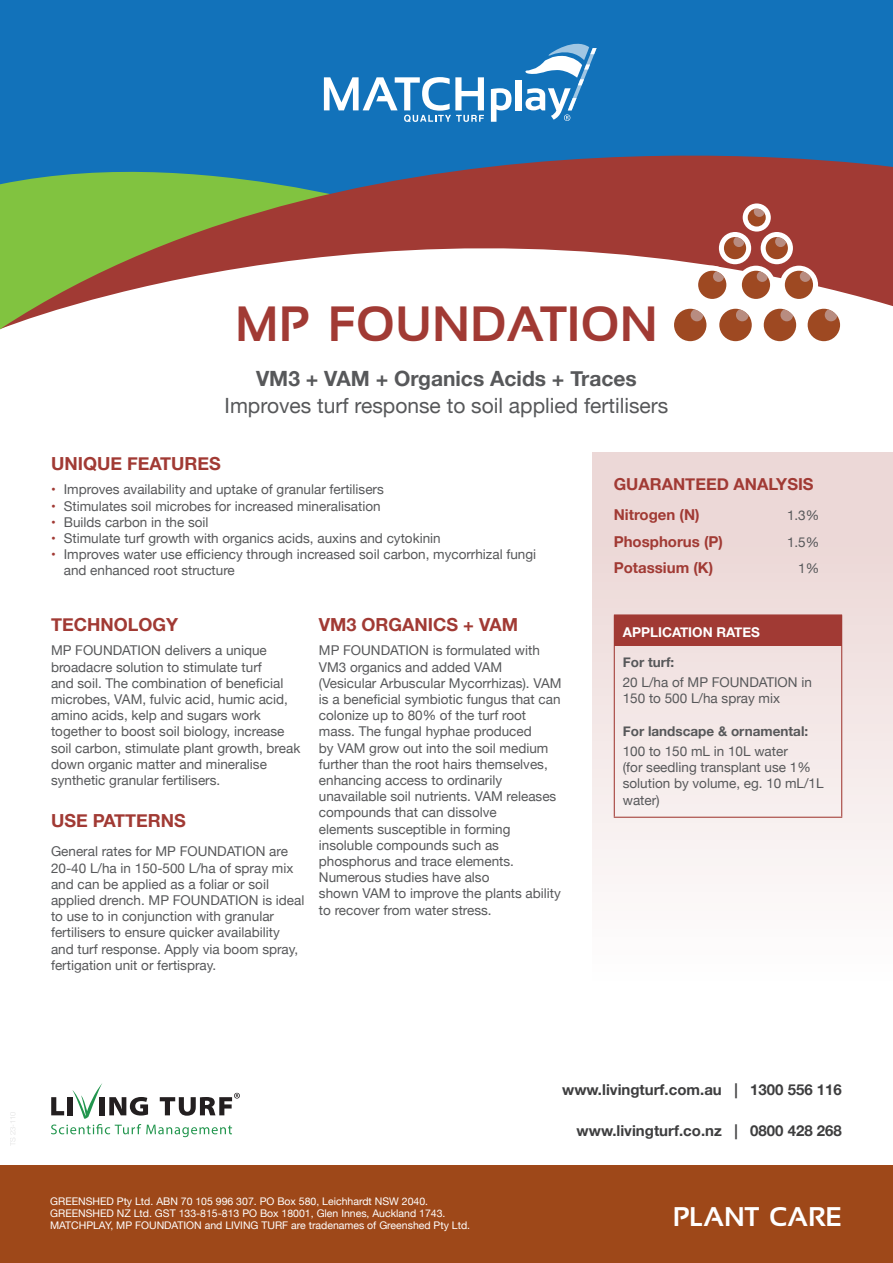
<style>
.page{position:relative;width:893px;height:1263px;background:#fff}
.page>*{position:absolute;margin:0;border:0;box-sizing:border-box;transform-origin:0 0}
.t1{font:700 49.5px "Sansation";color:#a13a34}
.t2{font:700 27px "Sansation";color:#fff}
.t3{font:21px "Helvetica Neue";color:#57585a}
.t4{font:700 21px "Helvetica Neue";color:#57585a}
.t5{font:700 18px "Helvetica Neue";color:#a13a34}
.t6{font:700 16.5px "Helvetica Neue";color:#a13a34}
.t7{font:700 15px "Helvetica Neue";color:#3e3e3f}
.t8{font:700 15px "Helvetica Neue";color:#a13a34}
.t9{font:13.5px/16.2px "Helvetica Neue";color:#57585a}
.t10{font:700 13.5px "Helvetica Neue";color:#57585a}
.t11{font:700 13.5px "Helvetica Neue";color:#fff}
.t12{font:10.5px/12px "Helvetica Neue";color:#fff}
.s1{font-weight:700;color:#a13a34}
</style>
<div class="page">
<div style="left:592px;top:452px;width:301px;height:540px;background:linear-gradient(to bottom,#e9d2d1,#fefdfd)"></div>
<div style="left:0;top:0;width:893px;height:198px;background:#1272ba"></div>
<svg style="left:0;top:85px;width:893px;height:244px"></svg>
<svg style="left:491px;top:88px;width:20px;height:34px"></svg>
<div style="left:516px;top:80px;width:6px;height:30px;background:#fff"></div>
<svg style="left:324px;top:77px;width:160px;height:45px"></svg>
<svg style="left:525px;top:44px;width:72px;height:77px"></svg>
<div style="left:0;top:1165px;width:893px;height:98px;background:#9e4819"></div>
<svg style="left:51px;top:1083px;width:189px;height:54px"></svg>
<svg style="left:743px;top:203px;width:28px;height:29px"></svg>
<div style="left:748px;top:208px;width:18px;height:18px;background:#9e4922;border-radius:50%"></div>
<div style="left:719px;top:232px;width:32px;height:32px;background:#fff;border-radius:50%"></div>
<div style="left:724px;top:237px;width:22px;height:22px;background:#9e4922;border-radius:50%"></div>
<svg style="left:761px;top:232px;width:32px;height:32px"></svg>
<div style="left:766px;top:237px;width:22px;height:22px;background:#9e4922;border-radius:50%"></div>
<div style="left:693px;top:266px;width:38px;height:38px;background:#fff;border-radius:50%"></div>
<div style="left:698px;top:271px;width:28px;height:28px;background:#9e4922;border-radius:50%"></div>
<div style="left:737px;top:266px;width:38px;height:38px;background:#fff;border-radius:50%"></div>
<div style="left:742px;top:271px;width:28px;height:28px;background:#9e4922;border-radius:50%"></div>
<div style="left:780px;top:266px;width:38px;height:38px;background:#fff;border-radius:50%"></div>
<div style="left:785px;top:271px;width:28px;height:28px;background:#9e4922;border-radius:50%"></div>
<div style="left:668px;top:303px;width:44px;height:44px;background:#fff;border-radius:50%"></div>
<div style="left:674px;top:309px;width:32px;height:32px;background:#9e4922;border-radius:50%"></div>
<div style="left:713px;top:303px;width:44px;height:44px;background:#fff;border-radius:50%"></div>
<div style="left:719px;top:309px;width:33px;height:32px;background:#9e4922;border-radius:50%"></div>
<div style="left:758px;top:303px;width:44px;height:44px;background:#fff;border-radius:50%"></div>
<div style="left:764px;top:309px;width:32px;height:32px;background:#9e4922;border-radius:50%"></div>
<div style="left:802px;top:303px;width:44px;height:44px;background:#fff;border-radius:50%"></div>
<div style="left:808px;top:309px;width:32px;height:32px;background:#9e4922;border-radius:50%"></div>
<svg style="left:754px;top:206px;width:11px;height:11px"></svg>
<svg style="left:775px;top:236px;width:11px;height:11px"></svg>
<svg style="left:733px;top:237px;width:11px;height:10px"></svg>
<svg style="left:757px;top:271px;width:11px;height:11px"></svg>
<svg style="left:713px;top:271px;width:11px;height:11px"></svg>
<svg style="left:800px;top:271px;width:11px;height:11px"></svg>
<svg style="left:736px;top:309px;width:12px;height:12px"></svg>
<svg style="left:691px;top:309px;width:12px;height:12px"></svg>
<svg style="left:780px;top:309px;width:13px;height:12px"></svg>
<svg style="left:825px;top:309px;width:12px;height:12px"></svg>
<div style="left:614px;top:615px;width:228px;height:30px;background:#a13a34"></div>
<hr style="left:614px;top:614px;width:228px;height:1px;background:#a13a34">
<hr style="left:614px;top:645px;width:228px;height:1px;background:#a13a34">
<hr style="left:614px;top:646px;width:1px;height:171px;background:#a13a34">
<hr style="left:841px;top:646px;width:1px;height:171px;background:#a13a34">
<hr style="left:614px;top:817px;width:228px;height:1px;background:#a13a34">
<p class="t1" style="left:235px;top:296px;width:424px">MP FOUNDATION</p>
<p class="t4" style="left:256px;top:362px;width:382px">VM3 + VAM + Organics Acids + Traces</p>
<p class="t3" style="left:225px;top:391px;width:445px">Improves turf response to soil applied fertilisers</p>
<p class="t5" style="left:51px;top:449px;width:171px">UNIQUE FEATURES</p>
<p class="t9" style="left:51px;top:482px;width:334px"><span class="s1">•</span> Improves availability and uptake of granular fertilisers</p>
<p class="t9" style="left:51px;top:498px;width:331px"><span class="s1">•</span> Stimulates soil microbes for increased mineralisation</p>
<p class="t9" style="left:51px;top:515px;width:159px"><span class="s1">•</span> Builds carbon in the soil</p>
<p class="t9" style="left:51px;top:531px;width:391px"><span class="s1">•</span> Stimulate turf growth with organics acids, auxins and cytokinin</p>
<p class="t9" style="left:64px;top:547px;width:474px;text-indent:-13px"><span class="s1">•</span> Improves water use efficiency through increased soil carbon, mycorrhizal fungi and enhanced root structure</p>
<p class="t5" style="left:51px;top:610px;width:129px">TECHNOLOGY</p>
<p class="t9" style="left:51px;top:643px;width:251px">MP FOUNDATION delivers a unique broadacre solution to stimulate turf<br>and soil. The combination of beneficial microbes, VAM, fulvic acid, humic acid, amino acids, kelp and sugars work together to boost soil biology, increase soil carbon, stimulate plant growth, break down organic matter and mineralise synthetic granular fertilisers.</p>
<p class="t5" style="left:51px;top:807px;width:136px">USE PATTERNS</p>
<p class="t9" style="left:51px;top:844px;width:255px">General rates for MP FOUNDATION are 20-40 L/ha in 150-500 L/ha of spray mix and can be applied as a foliar or soil applied drench. MP FOUNDATION is ideal to use to in conjunction with granular fertilisers to ensure quicker availability and turf response. Apply via boom spray, fertigation unit or fertispray.</p>
<p class="t5" style="left:319px;top:610px;width:201px">VM3 ORGANICS + VAM</p>
<p class="t9" style="left:319px;top:643px;width:223px">MP FOUNDATION is formulated with</p>
<p class="t9" style="left:319px;top:659px;width:244px">VM3 organics and added VAM (Vesicular Arbuscular Mycorrhizas). VAM is a beneficial symbiotic fungus that can</p>
<p class="t9" style="left:319px;top:708px;width:239px">colonize up to 80% of the turf root mass. The fungal hyphae produced<br>by VAM grow out into the soil medium further than the root hairs themselves, enhancing access to ordinarily unavailable soil nutrients. VAM releases compounds that can dissolve</p>
<p class="t9" style="left:319px;top:821px;width:197px">elements susceptible in forming insoluble compounds such as phosphorus and trace elements.<br>Numerous studies have also</p>
<p class="t9" style="left:319px;top:886px;width:243px">shown VAM to improve the plants ability</p>
<p class="t9" style="left:319px;top:902px;width:174px">to recover from water stress.</p>
<p class="t6" style="left:614px;top:471px;width:201px">GUARANTEED ANALYSIS</p>
<p class="t8" style="left:614px;top:503px;width:87px">Nitrogen (N)</p>
<p class="t9" style="left:787px;top:508px;width:34px">1.3%</p>
<p class="t8" style="left:614px;top:530px;width:111px">Phosphorus (P)</p>
<p class="t9" style="left:787px;top:535px;width:34px">1.5%</p>
<p class="t8" style="left:614px;top:556px;width:101px">Potassium (K)</p>
<p class="t9" style="left:798px;top:561px;width:23px">1%</p>
<p class="t11" style="left:623px;top:621px;width:139px">APPLICATION RATES</p>
<p class="t10" style="left:623px;top:651px;width:53px">For turf:</p>
<p class="t9" style="left:623px;top:675px;width:191px">20 L/ha of MP FOUNDATION in</p>
<p class="t9" style="left:623px;top:691px;width:159px">150 to 500 L/ha spray mix</p>
<p class="t10" style="left:623px;top:720px;width:187px">For landscape &amp; ornamental:</p>
<p class="t9" style="left:623px;top:744px;width:167px">100 to 150 mL in 10L water</p>
<p class="t9" style="left:623px;top:760px;width:202px">(for seedling transplant use 1% solution by volume, eg. 10 mL/1L water)</p>
<p class="t7" style="left:562px;top:1078px;width:281px">www.livingturf.com.au | 1300 556 116</p>
<p class="t12" style="left:50px;top:1196px;width:379px">GREENSHED Pty Ltd. ABN 70 105 996 307. PO Box 580, Leichhardt NSW 2040.</p>
<p class="t12" style="left:50px;top:1208px;width:421px">GREENSHED NZ Ltd. GST 133-815-813 PO Box 18001, Glen Innes, Auckland 1743.<br>MATCHPLAY, MP FOUNDATION and LIVING TURF are tradenames of Greenshed Pty Ltd.</p>
<p class="t7" style="left:577px;top:1118px;width:267px">www.livingturf.co.nz | 0800 428 268</p>
<p class="t2" style="left:673px;top:1202px;width:171px">PLANT CARE</p>
</div>
